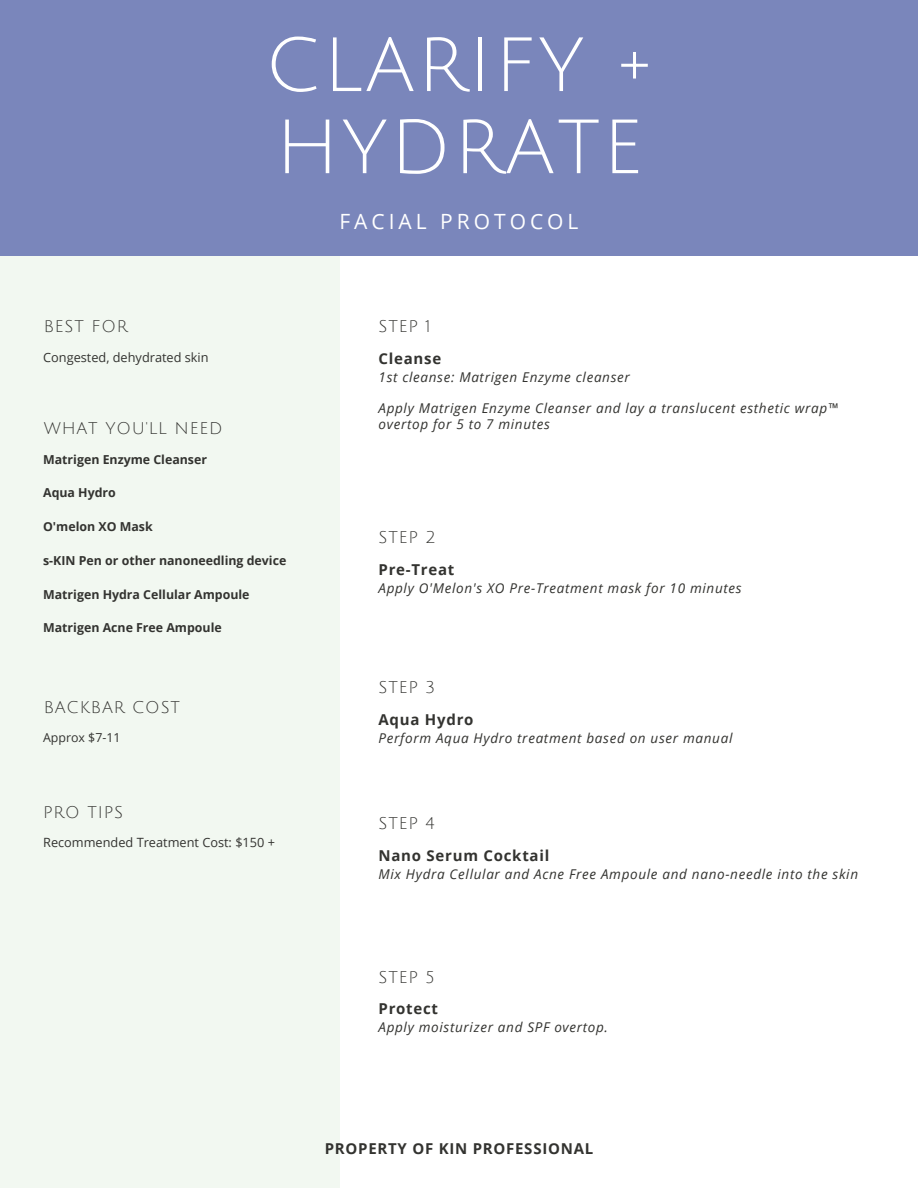
<style>
.page{position:relative;width:918px;height:1188px;background:#fff}
.page>*{position:absolute;margin:0;border:0;box-sizing:border-box;transform-origin:0 0}
.t1{font:75px/82.2px "Julius Sans One";letter-spacing:.03em;color:#fff}
.t2{font:21px "Open Sans";letter-spacing:.19em;color:#fff}
.t3{font:16.5px "Julius Sans One";letter-spacing:.05em;color:#333330}
.t4{font:700 15px "Open Sans";letter-spacing:.05em;color:#333330}
.t5{font:italic 13.5px/15.8px "Open Sans";letter-spacing:.05em;color:#333330}
.t6{font:12.75px "Open Sans";color:#333330}
.t7{font:700 12.3px "Open Sans";color:#333330}
.t8{font:12.3px "Open Sans";color:#333330}
</style>
<div class="page">
<div style="left:0;top:0;width:340px;height:1188px;background:#f2f8f1"></div>
<div style="left:0;top:0;width:918px;height:255px;background:#7a86bb"></div>
<p class="t1" style="left:265px;top:26px;width:390px">CLARIFY +<br>HYDRATE</p>
<p class="t2" style="left:339px;top:207px;width:241px">FACIAL PROTOCOL</p>
<p class="t3" style="left:44px;top:317px;width:85px">BEST FOR</p>
<p class="t6" style="left:43px;top:348px;width:167px">Congested, dehydrated skin</p>
<p class="t3" style="left:44px;top:420px;width:180px">WHAT YOU'LL NEED</p>
<p class="t7" style="left:43px;top:450px;width:165px">Matrigen Enzyme Cleanser</p>
<p class="t7" style="left:43px;top:484px;width:74px">Aqua Hydro</p>
<p class="t7" style="left:43px;top:518px;width:111px">O'melon XO Mask</p>
<p class="t7" style="left:43px;top:552px;width:245px">s-KIN Pen or other nanoneedling device</p>
<p class="t7" style="left:43px;top:585px;width:208px">Matrigen Hydra Cellular Ampoule</p>
<p class="t7" style="left:43px;top:619px;width:180px">Matrigen Acne Free Ampoule</p>
<p class="t3" style="left:44px;top:698px;width:138px">BACKBAR COST</p>
<p class="t8" style="left:43px;top:729px;width:79px">Approx $7-11</p>
<p class="t3" style="left:43px;top:804px;width:81px">PRO TIPS</p>
<p class="t6" style="left:43px;top:834px;width:233px">Recommended Treatment Cost: $150 +</p>
<p class="t3" style="left:379px;top:317px;width:54px">STEP 1</p>
<p class="t4" style="left:379px;top:348px;width:64px">Cleanse</p>
<p class="t5" style="left:379px;top:368px;width:253px">1st cleanse: Matrigen Enzyme cleanser</p>
<p class="t5" style="left:379px;top:400px;width:461px">Apply Matrigen Enzyme Cleanser and lay a translucent esthetic wrap™ overtop for 5 to 7 minutes</p>
<p class="t3" style="left:379px;top:529px;width:59px">STEP 2</p>
<p class="t4" style="left:379px;top:559px;width:77px">Pre-Treat</p>
<p class="t5" style="left:379px;top:580px;width:365px">Apply O'Melon's XO Pre-Treatment mask for 10 minutes</p>
<p class="t3" style="left:379px;top:679px;width:58px">STEP 3</p>
<p class="t4" style="left:379px;top:709px;width:96px">Aqua Hydro</p>
<p class="t5" style="left:379px;top:730px;width:355px">Perform Aqua Hydro treatment based on user manual</p>
<p class="t3" style="left:379px;top:815px;width:58px">STEP 4</p>
<p class="t4" style="left:379px;top:845px;width:172px">Nano Serum Cocktail</p>
<p class="t5" style="left:379px;top:866px;width:481px">Mix Hydra Cellular and Acne Free Ampoule and nano-needle into the skin</p>
<p class="t3" style="left:379px;top:968px;width:58px">STEP 5</p>
<p class="t4" style="left:379px;top:998px;width:61px">Protect</p>
<p class="t5" style="left:379px;top:1019px;width:231px">Apply moisturizer and SPF overtop.</p>
<p class="t4" style="left:325px;top:1138px;width:270px">PROPERTY OF KIN PROFESSIONAL</p>
</div>
